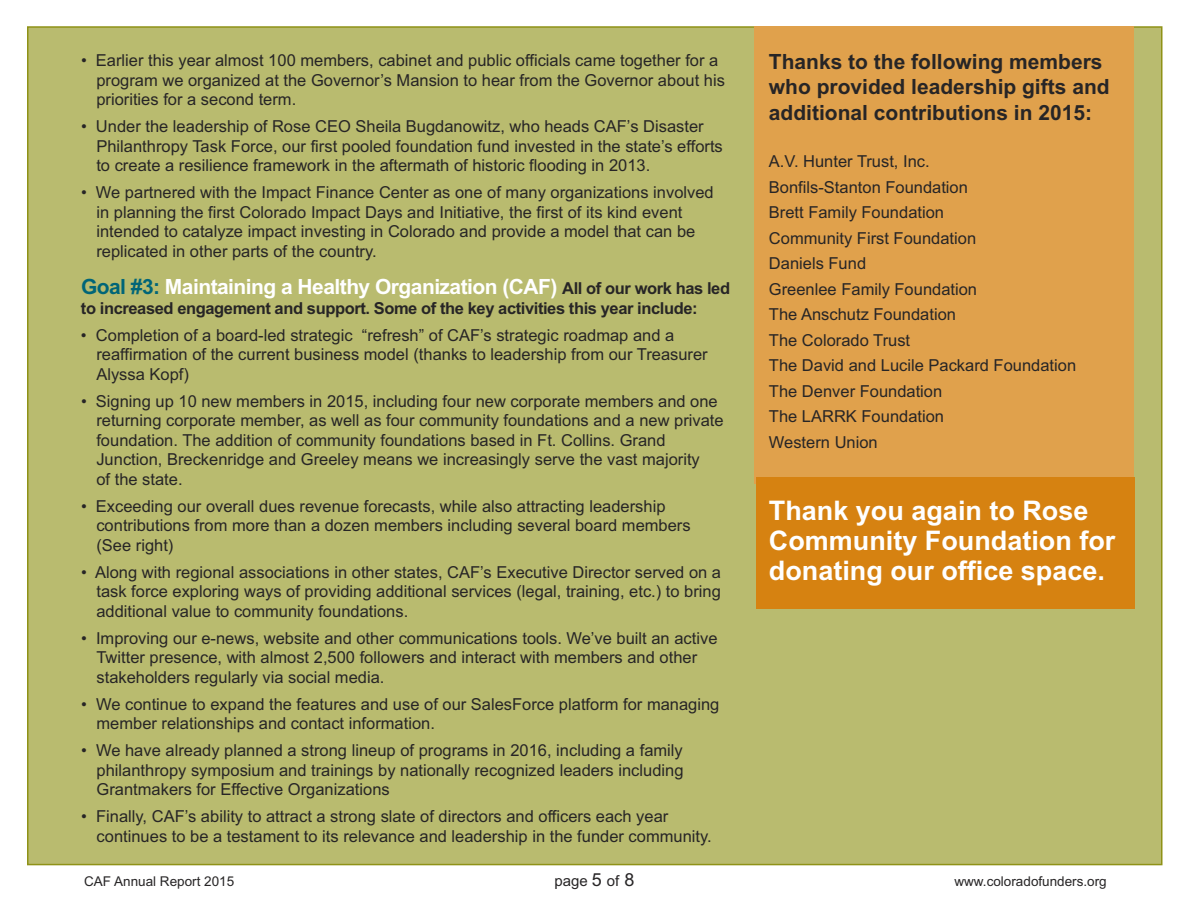
<style>
.page{position:relative;width:1188px;height:918px;background:#fff}
.page>*{position:absolute;margin:0;border:0;box-sizing:border-box;transform-origin:0 0}
.t1{font:700 27px/30px "Arial";color:#fff}
.t2{font:700 21px/25.2px "Arial";color:#272526}
.t3{font:700 21px "Arial";letter-spacing:-.025em;color:#fff}
.t4{font:16.5px/19.5px "Arial";color:#272526}
.t5{font:700 16.5px "Arial";letter-spacing:-.025em;color:#272526}
.t6{font:15px "Arial";color:#272526}
.t7{font:13.5px "Arial";color:#272526}
.s1{color:#006578}
.s2{font-size:16.5px;color:#272526}
.s3{font-size:18px}
</style>
<div class="page">
<div style="left:28px;top:28px;width:1133px;height:836px;background:#b9bb6f"></div>
<div style="left:755px;top:26px;width:379px;height:458px;background:#e0a14c"></div>
<div style="left:756px;top:478px;width:378px;height:131px;background:#d68211"></div>
<p class="t4" style="left:96px;top:51px;width:630px;text-indent:-15px">• Earlier this year almost 100 members, cabinet and public officials came together for a program we organized at the Governor’s Mansion to hear from the Governor about his priorities for a second term.</p>
<p class="t4" style="left:96px;top:117px;width:628px;text-indent:-15px">• Under the leadership of Rose CEO Sheila Bugdanowitz, who heads CAF’s Disaster<br>Philanthropy Task Force, our first pooled foundation fund invested in the state’s efforts to create a resilience framework in the aftermath of historic flooding in 2013.</p>
<p class="t4" style="left:96px;top:183px;width:619px;text-indent:-15px">• We partnered with the Impact Finance Center as one of many organizations involved in planning the first Colorado Impact Days and Initiative, the first of its kind event intended to catalyze impact investing in Colorado and provide a model that can be replicated in other parts of the country.</p>
<p class="t3" style="left:81px;top:274px;width:651px"><span class="s1">Goal #3:</span> Maintaining a Healthy Organization (CAF) <span class="s2">All of our work has led</span></p>
<p class="t5" style="left:81px;top:298px;width:618px">to increased engagement and support. Some of the key activities this year include:</p>
<p class="t4" style="left:96px;top:325px;width:613px;text-indent:-15px">• Completion of a board-led strategic “refresh” of CAF’s strategic roadmap and a reaffirmation of the current business model (thanks to leadership from our Treasurer<br>Alyssa Kopf)</p>
<p class="t4" style="left:96px;top:391px;width:629px;text-indent:-15px">• Signing up 10 new members in 2015, including four new corporate members and one returning corporate member, as well as four community foundations and a new private foundation. The addition of community foundations based in Ft. Collins. Grand Junction, Breckenridge and Greeley means we increasingly serve the vast majority<br>of the state.</p>
<p class="t4" style="left:96px;top:496px;width:596px;text-indent:-15px">• Exceeding our overall dues revenue forecasts, while also attracting leadership contributions from more than a dozen members including several board members (See right)</p>
<p class="t4" style="left:96px;top:562px;width:626px;text-align:justify;text-indent:-15px">• Along with regional associations in other states, CAF’s Executive Director served on a task force exploring ways of providing additional services (legal, training, etc.) to bring additional value to community foundations.</p>
<p class="t4" style="left:96px;top:628px;width:623px;text-indent:-15px">• Improving our e-news, website and other communications tools. We’ve built an active<br>Twitter presence, with almost 2,500 followers and interact with members and other stakeholders regularly via social media.</p>
<p class="t4" style="left:97px;top:694px;width:624px;text-indent:-15px">• We continue to expand the features and use of our SalesForce platform for managing member relationships and contact information.</p>
<p class="t4" style="left:97px;top:741px;width:589px;text-align:justify;text-indent:-15px">• We have already planned a strong lineup of programs in 2016, including a family philanthropy symposium and trainings by nationally recognized leaders including Grantmakers for Effective Organizations</p>
<p class="t4" style="left:97px;top:807px;width:617px;text-indent:-15px">• Finally, CAF’s ability to attract a strong slate of directors and officers each year continues to be a testament to its relevance and leadership in the funder community.</p>
<p class="t2" style="left:769px;top:49px;width:342px">Thanks to the following members who provided leadership gifts and additional contributions in 2015:</p>
<p class="t4" style="left:769px;top:149px;width:309px;line-height:25.5px">A.V. Hunter Trust, Inc.<br>Bonfils-Stanton Foundation<br>Brett Family Foundation<br>Community First Foundation<br>Daniels Fund<br>Greenlee Family Foundation<br>The Anschutz Foundation<br>The Colorado Trust<br>The David and Lucile Packard Foundation<br>The Denver Foundation<br>The LARRK Foundation<br>Western Union</p>
<h1 class="t1" style="left:769px;top:495px;width:348px">Thank you again to Rose<br>Community Foundation for donating our office space.</h1>
<p class="t7" style="left:84px;top:873px;width:152px">CAF Annual Report 2015</p>
<p class="t6" style="left:554px;top:872px;width:82px">page <span class="s3">5</span> of <span class="s3">8</span></p>
<p class="t7" style="left:954px;top:873px;width:154px">www.coloradofunders.org</p>
</div>
